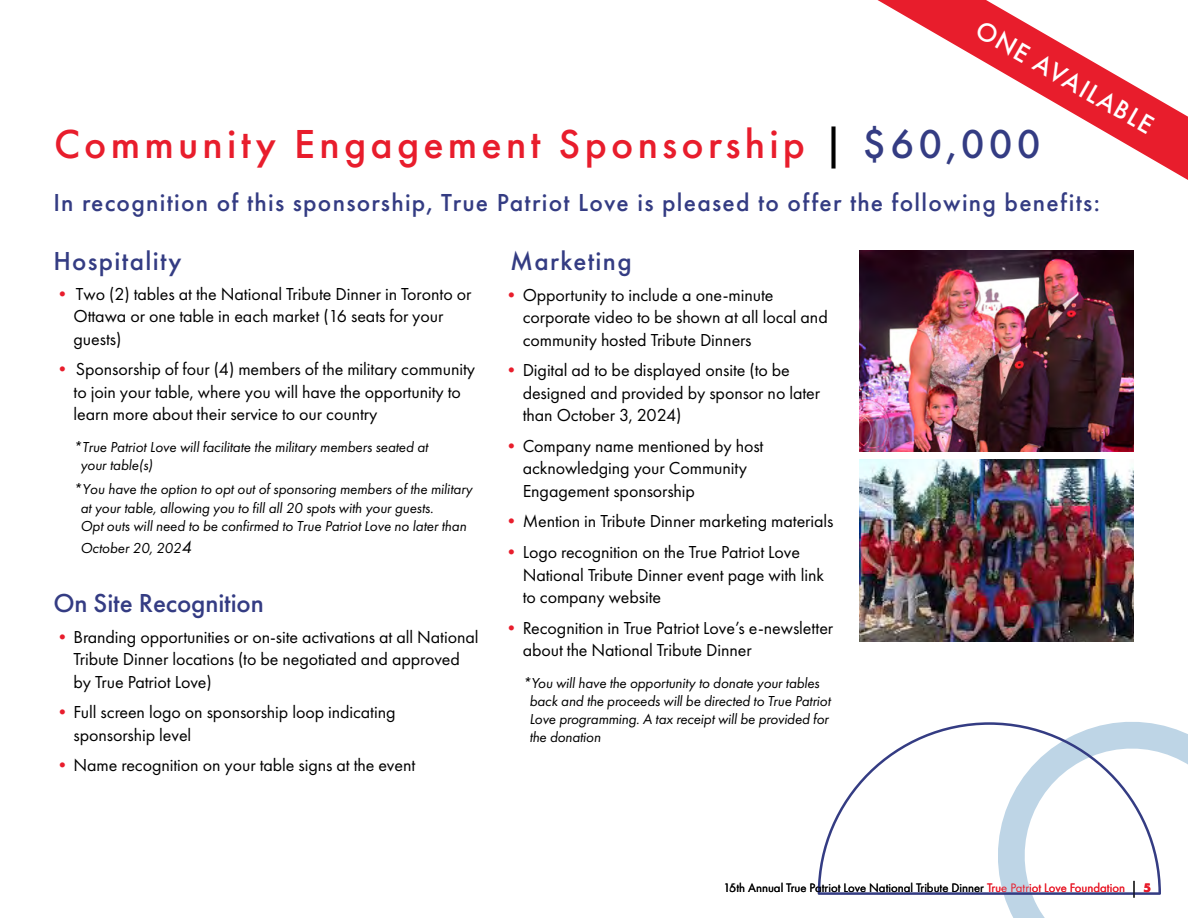
<style>
.page{position:relative;width:1188px;height:918px;background:#fff}
.page>*{position:absolute;margin:0;border:0;box-sizing:border-box;transform-origin:0 0}
.t1{font:500 42px "Futura PT";letter-spacing:.1em;color:#e81d2c}
.t2{font:500 27px "Futura PT";letter-spacing:.05em;color:#343c83}
.t3{font:500 27px "Futura PT";letter-spacing:-.005em;color:#343c83}
.t4{font:500 27px "Futura PT";color:#fff}
.t5{font:500 25.5px "Futura PT";letter-spacing:.05em;color:#343c83}
.t6{font:18px/22.5px "Futura PT";letter-spacing:-.005em;color:#000}
.t7{font:italic 15px/18px "Futura PT";letter-spacing:-.005em;color:#000}
.t8{font:12.75px "Futura PT";color:#000}
.t9{font:700 12.75px "Futura PT";color:#e81d2c}
.s1{color:#000}
.s2{color:#343c83}
.s3{color:#e81d2c}
.s4{font-size:18px}
</style>
<div class="page">
<svg style="left:878px;top:0;width:310px;height:180px"></svg>
<img style="left:860px;top:251px;width:274px;height:201px">
<img style="left:860px;top:459px;width:274px;height:183px">
<svg style="left:1004px;top:725px;width:184px;height:193px"></svg>
<svg style="left:818px;top:722px;width:343px;height:173px"></svg>
<svg style="left:1134px;top:881px;width:1px;height:17px"></svg>
<h2 class="t4" style="left:986px;top:13px;width:202px;rotate:30deg">ONE AVAILABLE</h2>
<h1 class="t1" style="left:54px;top:119px;width:988px">Community Engagement Sponsorship <span class="s1">|</span> <span class="s2">$60,000</span></h1>
<h3 class="t5" style="left:53px;top:188px;width:1048px">In recognition of this sponsorship, True Patriot Love is pleased to offer the following benefits:</h3>
<h2 class="t2" style="left:53px;top:245px;width:130px">Hospitality</h2>
<p class="t6" style="left:74px;top:283px;width:399px;text-indent:-20px"><span class="s3">•</span> Two (2) tables at the National Tribute Dinner in Toronto or<br>Ottawa or one table in each market (16 seats for your guests)</p>
<p class="t6" style="left:74px;top:358px;width:403px;text-indent:-20px"><span class="s3">•</span> Sponsorship of four (4) members of the military community to join your table, where you will have the opportunity to learn more about their service to our country</p>
<p class="t7" style="left:80px;top:438px;width:349px;text-indent:-7px">*True Patriot Love will facilitate the military members seated at your table(s)</p>
<p class="t7" style="left:80px;top:480px;width:393px;line-height:18.6px;text-indent:-7px">*You have the option to opt out of sponsoring members of the military at your table, allowing you to fill all 20 spots with your guests.<br>Opt outs will need to be confirmed to True Patriot Love no later than</p>
<p class="t7" style="left:80px;top:538px;width:113px">October 20, 202<span class="s4">4</span></p>
<h2 class="t3" style="left:53px;top:587px;width:212px">On Site Recognition</h2>
<p class="t6" style="left:74px;top:625px;width:406px;text-indent:-20px"><span class="s3">•</span>Branding opportunities or on-site activations at all National<br>Tribute Dinner locations (to be negotiated and approved by True Patriot Love)</p>
<p class="t6" style="left:74px;top:701px;width:323px;text-indent:-20px"><span class="s3">•</span>Full screen logo on sponsorship loop indicating sponsorship level</p>
<p class="t6" style="left:53px;top:754px;width:363px"><span class="s3">•</span>Name recognition on your table signs at the event</p>
<h2 class="t2" style="left:510px;top:245px;width:123px">Marketing</h2>
<p class="t6" style="left:523px;top:283px;width:307px;text-indent:-20px"><span class="s3">•</span>Opportunity to include a one-minute corporate video to be shown at all local and community hosted Tribute Dinners</p>
<p class="t6" style="left:523px;top:359px;width:299px;text-indent:-20px"><span class="s3">•</span>Digital ad to be displayed onsite (to be designed and provided by sponsor no later than October 3, 2024)</p>
<p class="t6" style="left:523px;top:434px;width:242px;text-indent:-20px"><span class="s3">•</span>Company name mentioned by host acknowledging your Community<br>Engagement sponsorship</p>
<p class="t6" style="left:502px;top:510px;width:333px"><span class="s3">•</span>Mention in Tribute Dinner marketing materials</p>
<p class="t6" style="left:523px;top:541px;width:303px;text-indent:-20px"><span class="s3">•</span>Logo recognition on the True Patriot Love<br>National Tribute Dinner event page with link to company website</p>
<p class="t6" style="left:523px;top:616px;width:312px;text-indent:-20px"><span class="s3">•</span>Recognition in True Patriot Love’s e-newsletter about the National Tribute Dinner</p>
<p class="t7" style="left:529px;top:674px;width:303px;text-indent:-7px">*You will have the opportunity to donate your tables back and the proceeds will be directed to True Patriot Love programming. A tax receipt will be provided for the donation</p>
<p class="t8" style="left:724px;top:880px;width:403px">15th Annual True Patriot Love National Tribute Dinner <span class="s3">True Patriot Love Foundation</span></p>
<p class="t9" style="left:1144px;top:879px;width:9px">5</p>
<p class="t8" style="left:729px;top:880px;width:9px">6</p>
</div>
